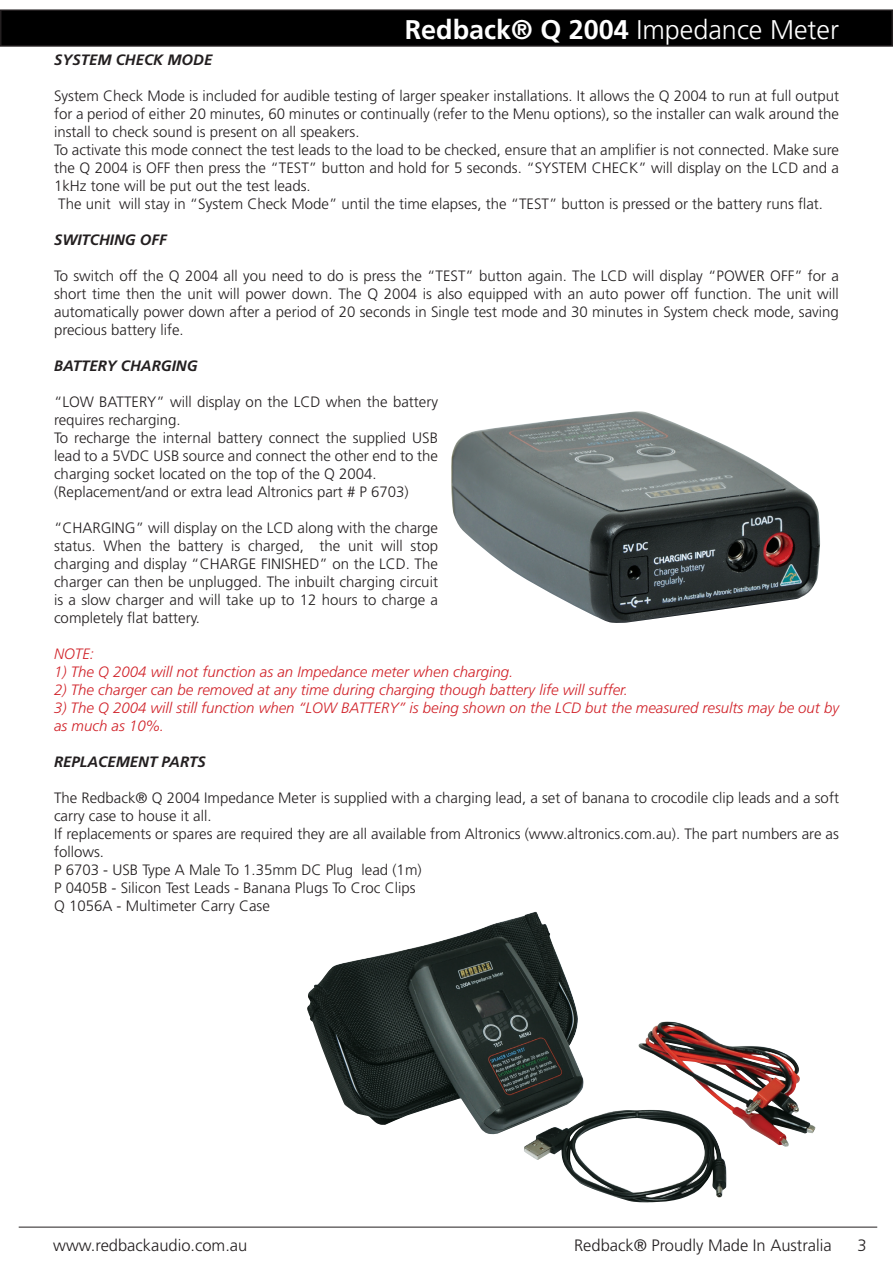
<style>
.page{position:relative;width:893px;height:1263px;background:#fff}
.page>*{position:absolute;margin:0;border:0;box-sizing:border-box;transform-origin:0 0}
.t1{font:300 27px "Frutiger LT Std";color:#fff}
.t2{font:300 16.5px "Frutiger LT Std";color:#231f20}
.t3{font:300 15px/18px "Frutiger LT Std";color:#231f20;text-align:justify}
.t4{font:italic 300 15px/18px "Frutiger LT Std";color:#d1232a}
.t5{font:italic 700 15px "Frutiger LT Std";color:#231f20}
.s1{font-weight:700}
</style>
<div class="page">
<div style="left:1px;top:10px;width:891px;height:36px;background:#000"></div>
<div style="left:0;top:9px;width:893px;height:38px;border:2px solid #231f20"></div>
<hr style="left:19px;top:1227px;width:858px;height:1px;background:#231f20">
<img style="left:451px;top:411px;width:369px;height:212px">
<img style="left:307px;top:912px;width:508px;height:234px">
<h1 class="t1" style="left:405px;top:14px;width:436px"><span class="s1">Redback® Q 2004</span> Impedance Meter</h1>
<p class="t5" style="left:54px;top:51px;width:160px">SYSTEM CHECK MODE</p>
<p class="t3" style="left:54px;top:87px;width:787px">System Check Mode is included for audible testing of larger speaker installations. It allows the Q 2004 to run at full output for a period of either 20 minutes, 60 minutes or continually (refer to the Menu options), so the installer can walk around the install to check sound is present on all speakers.</p>
<p class="t3" style="left:54px;top:141px;width:787px">To activate this mode connect the test leads to the load to be checked, ensure that an amplifier is not connected. Make sure the Q 2004 is OFF then press the “TEST” button and hold for 5 seconds. “SYSTEM CHECK” will display on the LCD and a 1kHz tone will be put out the test leads.</p>
<p class="t3" style="left:58px;top:195px;width:766px">The unit will stay in “System Check Mode” until the time elapses, the “TEST” button is pressed or the battery runs flat.</p>
<p class="t5" style="left:54px;top:231px;width:114px">SWITCHING OFF</p>
<p class="t3" style="left:54px;top:267px;width:786px">To switch off the Q 2004 all you need to do is press the “TEST” button again. The LCD will display “POWER OFF” for a short time then the unit will power down. The Q 2004 is also equipped with an auto power off function. The unit will automatically power down after a period of 20 seconds in Single test mode and 30 minutes in System check mode, saving precious battery life.</p>
<p class="t5" style="left:54px;top:357px;width:145px">BATTERY CHARGING</p>
<p class="t3" style="left:54px;top:393px;width:385px">“LOW BATTERY” will display on the LCD when the battery requires recharging.</p>
<p class="t3" style="left:54px;top:429px;width:386px">To recharge the internal battery connect the supplied USB lead to a 5VDC USB source and connect the other end to the charging socket located on the top of the Q 2004.</p>
<p class="t3" style="left:54px;top:483px;width:356px">(Replacement/and or extra lead Altronics part # P 6703)</p>
<p class="t3" style="left:54px;top:519px;width:386px">“CHARGING” will display on the LCD along with the charge status. When the battery is charged, the unit will stop charging and display “CHARGE FINISHED” on the LCD. The charger can then be unplugged. The inbuilt charging circuit is a slow charger and will take up to 12 hours to charge a completely flat battery.</p>
<p class="t4" style="left:54px;top:645px;width:42px">NOTE:</p>
<p class="t4" style="left:54px;top:663px;width:461px">1) The Q 2004 will not function as an Impedance meter when charging.</p>
<p class="t4" style="left:54px;top:681px;width:575px">2) The charger can be removed at any time during charging though battery life will suffer.</p>
<p class="t4" style="left:54px;top:699px;width:787px">3) The Q 2004 will still function when “LOW BATTERY” is being shown on the LCD but the measured results may be out by as much as 10%.</p>
<p class="t5" style="left:54px;top:753px;width:153px">REPLACEMENT PARTS</p>
<p class="t3" style="left:54px;top:789px;width:786px">The Redback® Q 2004 Impedance Meter is supplied with a charging lead, a set of banana to crocodile clip leads and a soft carry case to house it all.</p>
<p class="t3" style="left:54px;top:825px;width:786px">If replacements or spares are required they are all available from Altronics (www.altronics.com.au). The part numbers are as follows.</p>
<p class="t3" style="left:54px;top:861px;width:369px">P 6703 - USB Type A Male To 1.35mm DC Plug lead (1m)</p>
<p class="t3" style="left:54px;top:879px;width:363px">P 0405B - Silicon Test Leads - Banana Plugs To Croc Clips</p>
<p class="t3" style="left:54px;top:897px;width:217px">Q 1056A - Multimeter Carry Case</p>
<p class="t2" style="left:53px;top:1236px;width:196px">www.redbackaudio.com.au</p>
<p class="t2" style="left:574px;top:1236px;width:259px">Redback® Proudly Made In Australia</p>
<p class="t2" style="left:857px;top:1236px;width:11px">3</p>
</div>
